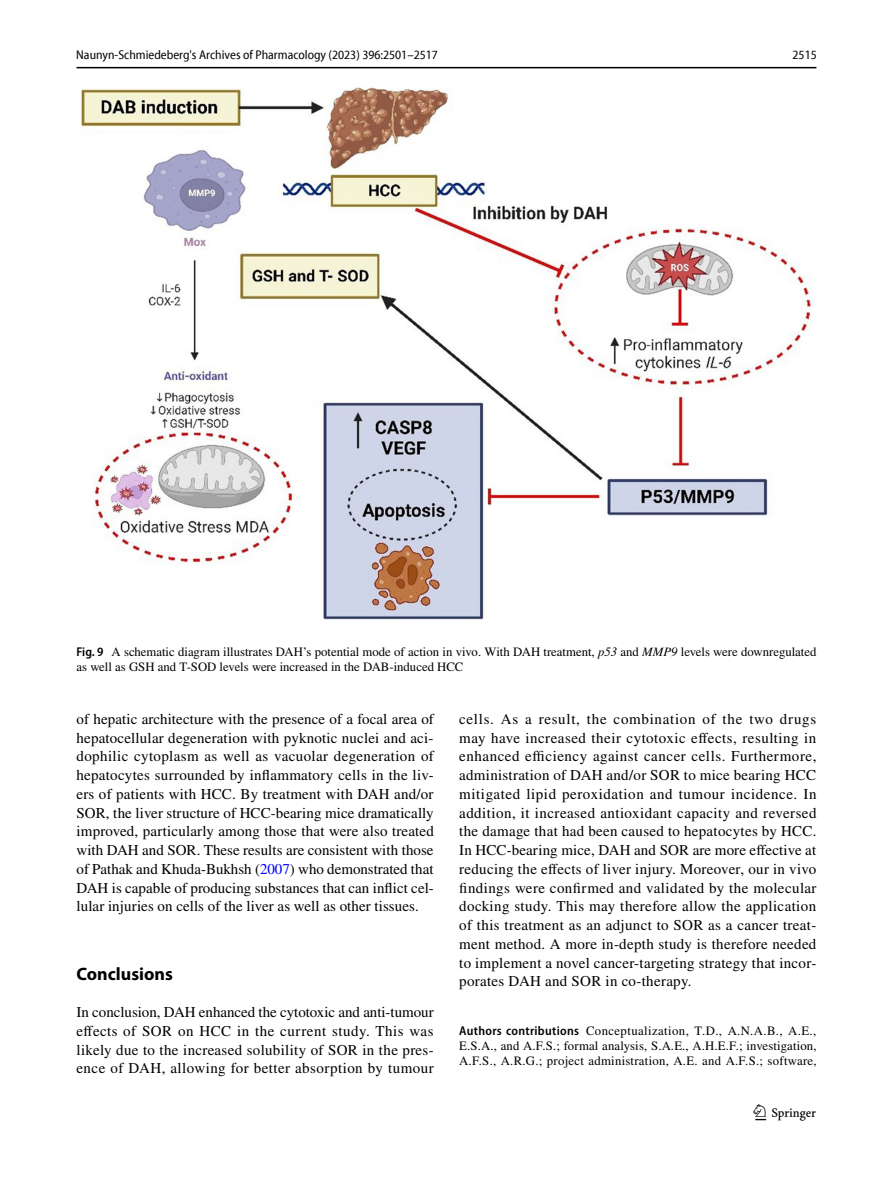
<style>
.page{position:relative;width:893px;height:1187px;background:#fff}
.page>*{position:absolute;margin:0;border:0;box-sizing:border-box;transform-origin:0 0}
.t1{font:22.5px "Springnew Regular 3";color:#000}
.t2{font:700 18px "Myriad Pro";color:#000}
.t3{font:15px/18.8px "STIX";letter-spacing:.02em;color:#000;text-align:justify}
.t4{font:12.75px/15px "STIX";color:#000;text-align:justify}
.t5{font:semi-condensed 12.75px "Myriad Pro Unic";color:#000}
.s1{font-family:"Myriad Pro";font-weight:600;font-stretch:semi-condensed}
.s2{font-style:italic}
.s3{color:#00f}
</style>
<div class="page">
<hr style="left:77px;top:67px;width:739px;height:1px;background:#000">
<img style="left:81px;top:87px;width:730px;height:533px">
<p class="t5" style="left:76px;top:50px;width:363px">Naunyn-Schmiedeberg's Archives of Pharmacology (2023) 396:2501–2517</p>
<p class="t5" style="left:793px;top:50px;width:26px">2515</p>
<p class="t4" style="left:77px;top:645px;width:741px"><span class="s1">Fig. 9</span> A schematic diagram illustrates DAH’s potential mode of action in vivo. With DAH treatment, <span class="s2">p53</span> and <span class="s2">MMP9</span> levels were downregulated as well as GSH and T-SOD levels were increased in the DAB-induced HCC</p>
<p class="t3" style="left:77px;top:710px;width:359px">of hepatic architecture with the presence of a focal area of hepatocellular degeneration with pyknotic nuclei and aci&shy;dophilic cytoplasm as well as vacuolar degeneration of hepatocytes surrounded by inflammatory cells in the liv&shy;ers of patients with HCC. By treatment with DAH and/or SOR, the liver structure of HCC-bearing mice dramatically improved, particularly among those that were also treated with DAH and SOR. These results are consistent with those of Pathak and Khuda-Bukhsh (<span class="s3">2007</span>) who demonstrated that DAH is capable of producing substances that can inflict cel&shy;lular injuries on cells of the liver as well as other tissues.</p>
<p class="t2" style="left:77px;top:961px;width:98px">Conclusions</p>
<p class="t3" style="left:77px;top:1003px;width:359px">In conclusion, DAH enhanced the cytotoxic and anti-tumour effects of SOR on HCC in the current study. This was likely due to the increased solubility of SOR in the pres&shy;ence of DAH, allowing for better absorption by tumour</p>
<p class="t3" style="left:459px;top:710px;width:359px">cells. As a result, the combination of the two drugs may have increased their cytotoxic effects, resulting in enhanced efficiency against cancer cells. Furthermore, administration of DAH and/or SOR to mice bearing HCC mitigated lipid peroxidation and tumour incidence. In addition, it increased antioxidant capacity and reversed the damage that had been caused to hepatocytes by HCC.<br>In HCC-bearing mice, DAH and SOR are more effective at reducing the effects of liver injury. Moreover, our in vivo findings were confirmed and validated by the molecular docking study. This may therefore allow the application of this treatment as an adjunct to SOR as a cancer treat&shy;ment method. A more in-depth study is therefore needed to implement a novel cancer-targeting strategy that incor&shy;porates DAH and SOR in co-therapy.</p>
<p class="t4" style="left:459px;top:1024px;width:359px"><span class="s1">Authors contributions</span> Conceptualization, T.D., A.N.A.B., A.E., E.S.A., and A.F.S.; formal analysis, S.A.E., A.H.E.F.; investigation, A.F.S., A.R.G.; project administration, A.E. and A.F.S.; software,</p>
<h1 class="t1" style="left:755px;top:1104px;width:62px">1 3</h1>
</div>
